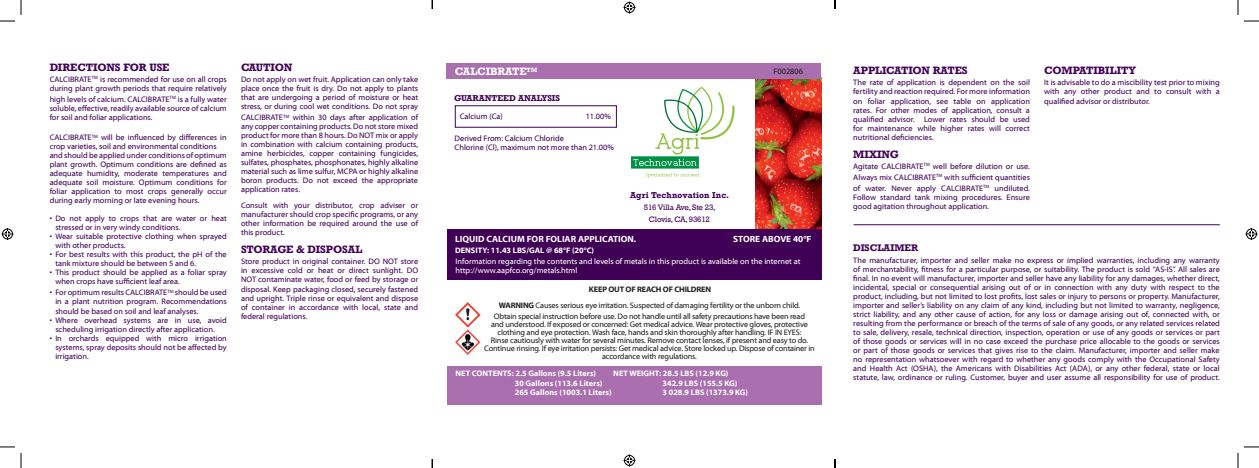
<style>
.page{position:relative;width:1259px;height:468px;background:#fff}
.page>*{position:absolute;margin:0;border:0;box-sizing:border-box;transform-origin:0 0}
.t1{font:700 10px "Rockwell";letter-spacing:-.02em;color:#400055}
.t2{font:700 10px "Rockwell";color:#400055}
.t3{font:700 10px "Rockwell";color:#fff}
.t4{font:700 9px "Myriad Web Pro";color:#fff}
.Head{font:700 9px "Rockwell";color:#400055}
.t5{font:8px/9px "Myriad Web Pro";color:#400055;text-align:justify}
.Head-2{font:8px/8px "Myriad Web Pro";letter-spacing:-.02em;color:#231f20;text-align:center}
.t6{font:700 8px "Myriad Web Pro";color:#fff}
.t7{font:8px/9px "Myriad Web Pro";color:#fff}
.t8{font:700 8px "Rockwell";color:#400055}
.t9{font:8px "Rockwell";letter-spacing:-.02em;color:#400055}
.Head-3{font:700 8px "Myriad Web Pro";letter-spacing:-.02em;color:#231f20}
.Head-4{font:8px "Myriad Web Pro";color:#231f20}
.s1{font-weight:700}
</style>
<div class="page">
<div style="left:446px;top:365px;width:375px;height:39px;background:#a96fae"></div>
<svg style="left:455px;top:302px;width:25px;height:25px"></svg>
<img style="left:455px;top:329px;width:25px;height:25px">
<img style="left:755px;top:79px;width:66px;height:150px">
<div style="left:446px;top:63px;width:375px;height:16px;background:#a96fae"></div>
<svg style="left:631px;top:86px;width:104px;height:91px"></svg>
<div style="left:446px;top:229px;width:375px;height:50px;background:#400055"></div>
<hr style="left:853px;top:224px;width:366px;height:1px;background:#400055">
<svg style="left:0;top:0;width:22px;height:22px"></svg>
<svg style="left:0;top:446px;width:22px;height:21px"></svg>
<svg style="left:1237px;top:0;width:21px;height:22px"></svg>
<svg style="left:1237px;top:446px;width:21px;height:21px"></svg>
<svg style="left:623px;top:2px;width:12px;height:12px"></svg>
<svg style="left:623px;top:454px;width:12px;height:12px"></svg>
<svg style="left:2px;top:228px;width:12px;height:12px"></svg>
<svg style="left:1245px;top:228px;width:12px;height:12px"></svg>
<svg style="left:431px;top:0;width:2px;height:9px"></svg>
<svg style="left:431px;top:459px;width:2px;height:8px"></svg>
<p class="t1" style="left:50px;top:61px;width:121px">DIRECTIONS FOR USE</p>
<p class="t5" style="left:50px;top:75px;width:179px">CALCIBRATE<sup>TM</sup> is recommended for use on all crops during plant growth periods that require relatively</p>
<p class="t5" style="left:50px;top:95px;width:179px">high levels of calcium. CALCIBRATE<sup>TM</sup> is a fully water soluble, effective, readily available source of calcium for soil and foliar applications.</p>
<p class="t5" style="left:50px;top:133px;width:179px">CALCIBRATE<sup>TM</sup> will be influenced by differences in crop varieties, soil and environmental conditions</p>
<p class="t5" style="left:50px;top:151px;width:179px">and should be applied under conditions of optimum plant growth. Optimum conditions are defined as adequate humidity, moderate temperatures and adequate soil moisture. Optimum conditions for foliar application to most crops generally occur during early morning or late evening hours.</p>
<p class="t5" style="left:55px;top:214px;width:173px;text-indent:-6px">• Do not apply to crops that are water or heat stressed or in very windy conditions.</p>
<p class="t5" style="left:55px;top:232px;width:173px;text-indent:-6px">• Wear suitable protective clothing when sprayed with other products.</p>
<p class="t5" style="left:55px;top:250px;width:173px;text-indent:-6px">• For best results with this product, the pH of the tank mixture should be between 5 and 6.</p>
<p class="t5" style="left:55px;top:268px;width:173px;text-indent:-6px">• This product should be applied as a foliar spray when crops have sufficient leaf area.</p>
<p class="t5" style="left:55px;top:288px;width:173px;text-indent:-6px">• For optimum results CALCIBRATE<sup>TM</sup> should be used in a plant nutrition program. Recommendations should be based on soil and leaf analyses.</p>
<p class="t5" style="left:55px;top:315px;width:173px;text-indent:-6px">• Where overhead systems are in use, avoid scheduling irrigation directly after application.</p>
<p class="t5" style="left:55px;top:333px;width:173px;text-indent:-6px">• In orchards equipped with micro irrigation systems, spray deposits should not be affected by irrigation.</p>
<p class="t1" style="left:241px;top:61px;width:53px">CAUTION</p>
<p class="t5" style="left:241px;top:75px;width:179px">Do not apply on wet fruit. Application can only take place once the fruit is dry. Do not apply to plants that are undergoing a period of moisture or heat stress, or during cool wet conditions. Do not spray</p>
<p class="t5" style="left:241px;top:113px;width:179px">CALCIBRATE<sup>TM</sup> within 30 days after application of any copper containing products. Do not store mixed product for more than 8 hours. Do NOT mix or apply in combination with calcium containing products, amine herbicides, copper containing fungicides, sulfates, phosphates, phosphonates, highly alkaline material such as lime sulfur, MCPA or highly alkaline boron products. Do not exceed the appropriate application rates.</p>
<p class="t5" style="left:241px;top:201px;width:179px">Consult with your distributor, crop adviser or manufacturer should crop specific programs, or any other information be required around the use of this product.</p>
<p class="t1" style="left:241px;top:243px;width:123px">STORAGE &amp; DISPOSAL</p>
<p class="t5" style="left:241px;top:257px;width:179px">Store product in original container. DO NOT store in excessive cold or heat or direct sunlight. DO NOT contaminate water, food or feed by storage or disposal. Keep packaging closed, securely fastened and upright. Triple rinse or equivalent and dispose of container in accordance with local, state and federal regulations.</p>
<p class="t3" style="left:454px;top:65px;width:84px">CALCIBRATE<sup>TM</sup></p>
<p class="t8" style="left:454px;top:92px;width:107px">GUARANTEED ANALYSIS</p>
<p class="t5" style="left:459px;top:112px;width:44px">Calcium (Ca)</p>
<p class="t5" style="left:585px;top:112px;width:27px">11.00%</p>
<p class="t5" style="left:454px;top:133px;width:111px">Derived From: Calcium Chloride</p>
<p class="t5" style="left:454px;top:142px;width:161px">Chlorine (Cl), maximum not more than 21.00%</p>
<p class="t8" style="left:630px;top:190px;width:100px">Agri Technovation Inc.</p>
<p class="t9" style="left:643px;top:203px;width:73px">516 Villa Ave, Ste 23,</p>
<p class="t9" style="left:648px;top:215px;width:62px">Clovis, CA, 93612</p>
<p class="Head-4" style="left:773px;top:67px;width:31px">F002806</p>
<p class="t4" style="left:455px;top:234px;width:183px">LIQUID CALCIUM FOR FOLIAR APPLICATION.</p>
<p class="t4" style="left:733px;top:234px;width:80px">STORE ABOVE 40°F</p>
<p class="t6" style="left:455px;top:246px;width:141px">DENSITY: 11.43 LBS/GAL @ 68°F (20°C)</p>
<p class="t7" style="left:455px;top:256px;width:346px">Information regarding the contents and levels of metals in this product is available on the internet at http://www.aapfco.org/metals.html</p>
<p class="Head-3" style="left:589px;top:285px;width:124px">KEEP OUT OF REACH OF CHILDREN</p>
<p class="Head-2" style="left:498px;top:301px;width:303px"><span class="s1">WARNING</span> Causes serious eye irritation. Suspected of damaging fertility or the unborn child.</p>
<p class="Head-2" style="left:484px;top:312px;width:332px">Obtain special instruction before use. Do not handle until all safety precautions have been read<br>and understood. If exposed or concerned: Get medical advice. Wear protective gloves, protective clothing and eye protection. Wash face, hands and skin thoroughly after handling. IF IN EYES:<br>Rinse cautiously with water for several minutes. Remove contact lenses, if present and easy to do.<br>Continue rinsing. If eye irritation persists: Get medical advice. Store locked up. Dispose of container in accordance with regulations.</p>
<p class="t6" style="left:455px;top:368px;width:142px">NET CONTENTS: 2.5 Gallons (9.5 Liters)</p>
<p class="t6" style="left:514px;top:378px;width:89px">30 Gallons (113.6 Liters)</p>
<p class="t6" style="left:514px;top:387px;width:98px">265 Gallons (1003.1 Liters)</p>
<p class="t6" style="left:613px;top:368px;width:117px">NET WEIGHT: 28.5 LBS (12.9 KG)</p>
<p class="t6" style="left:662px;top:378px;width:76px">342.9 LBS (155.5 KG)</p>
<p class="t6" style="left:662px;top:387px;width:87px">3 028.9 LBS (1373.9 KG)</p>
<p class="t1" style="left:853px;top:64px;width:116px">APPLICATION RATES</p>
<p class="t5" style="left:853px;top:78px;width:178px">The rate of application is dependent on the soil fertility and reaction required. For more information on foliar application, see table on application rates. For other modes of application, consult a qualified advisor. Lower rates should be used for maintenance while higher rates will correct nutritional deficiencies.</p>
<p class="t1" style="left:853px;top:147px;width:47px">MIXING</p>
<p class="t5" style="left:853px;top:160px;width:178px;line-height:11px">Agitate CALCIBRATE<sup>TM</sup> well before dilution or use.<br>Always mix CALCIBRATE<sup>TM</sup> with sufficient quantities of water. Never apply CALCIBRATE<sup>TM</sup> undiluted.</p>
<p class="t5" style="left:853px;top:192px;width:178px">Follow standard tank mixing procedures. Ensure good agitation throughout application.</p>
<p class="t2" style="left:1043px;top:64px;width:93px">COMPATIBILITY</p>
<p class="t5" style="left:1043px;top:78px;width:177px">It is advisable to do a miscibility test prior to mixing with any other product and to consult with a qualified advisor or distributor.</p>
<p class="Head" style="left:853px;top:242px;width:66px">DISCLAIMER</p>
<p class="t5" style="left:853px;top:256px;width:368px">The manufacturer, importer and seller make no express or implied warranties, including any warranty of merchantability, fitness for a particular purpose, or suitability. The product is sold “AS-IS”. All sales are final. In no event will manufacturer, importer and seller have any liability for any damages, whether direct, incidental, special or consequential arising out of or in connection with any duty with respect to the product, including, but not limited to lost profits, lost sales or injury to persons or property. Manufacturer, importer and seller’s liability on any claim of any kind, including but not limited to warranty, negligence, strict liability, and any other cause of action, for any loss or damage arising out of, connected with, or resulting from the performance or breach of the terms of sale of any goods, or any related services related to sale, delivery, resale, technical direction, inspection, operation or use of any goods or services or part of those goods or services will in no case exceed the purchase price allocable to the goods or services or part of those goods or services that gives rise to the claim. Manufacturer, importer and seller make no representation whatsoever with regard to whether any goods comply with the Occupational Safety and Health Act (OSHA), the Americans with Disabilities Act (ADA), or any other federal, state or local statute, law, ordinance or ruling. Customer, buyer and user assume all responsibility for use of product.</p>
</div>
